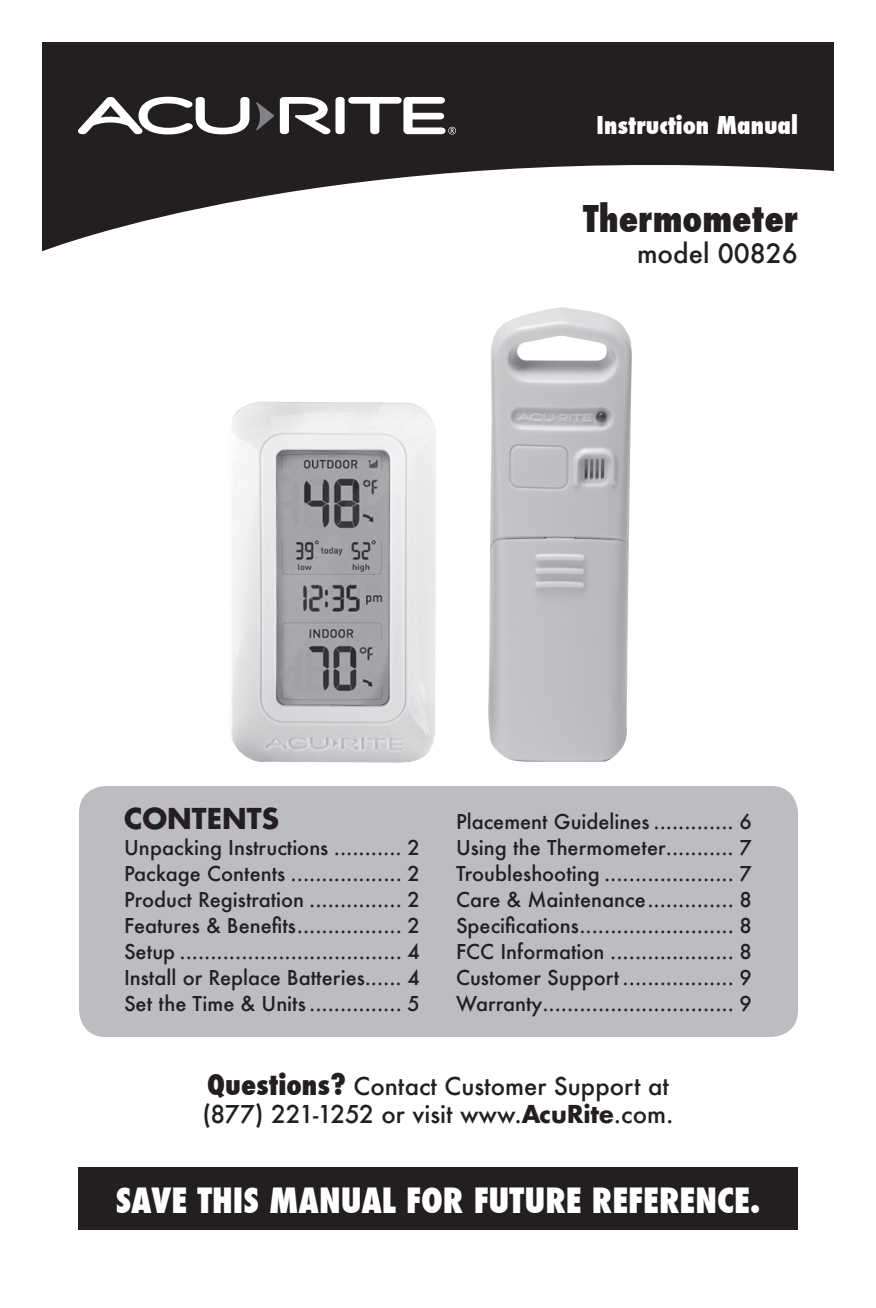
<style>
.page{position:relative;width:876px;height:1308px;background:#fff}
.page>*{position:absolute;margin:0;border:0;box-sizing:border-box;transform-origin:0 0}
.t1{font:800 condensed 36px "Futura";color:#231f20}
.t2{font:800 condensed 34px "Futura";color:#fff}
.t3{font:700 28px "Futura";color:#231f20}
.t4{font:500 26px "Futura";color:#231f20}
.t5{font:500 24px "Futura";color:#231f20}
.t6{font:800 condensed 24px "Futura";color:#fff}
.t7{font:500 20px/26px "Futura";color:#231f20;text-align:justify}
.s1{font-weight:800;font-stretch:condensed;font-size:28px}
.s2{font-weight:700}
</style>
<div class="page">
<svg style="left:42px;top:42px;width:792px;height:209px;fill:#231f20"></svg>
<svg style="left:256px;top:102px;width:18px;height:28px"></svg>
<svg style="left:280px;top:97px;width:176px;height:38px"></svg>
<svg style="left:78px;top:97px;width:171px;height:37px"></svg>
<img style="left:230px;top:401px;width:206px;height:362px">
<img style="left:488px;top:307px;width:144px;height:455px">
<div style="left:79px;top:786px;width:719px;height:251px;background:#bcbdc0;border-radius:27px"></div>
<div style="left:78px;top:1167px;width:720px;height:63px;background:#231f20"></div>
<p class="t6" style="left:597px;top:109px;width:203px">Instruction Manual</p>
<h2 class="t1" style="left:583px;top:194px;width:216px">Thermometer</h2>
<p class="t4" style="left:637px;top:235px;width:162px">model 00826</p>
<p class="t3" style="left:124px;top:799px;width:157px">CONTENTS</p>
<p class="t7" style="left:124px;top:834px;width:298px">Unpacking Instructions ........... 2<br>Package Contents .................. 2<br>Product Registration ............... 2<br>Features &amp; Benefits................. 2<br>Setup .................................... 4<br>Install or Replace Batteries...... 4<br>Set the Time &amp; Units ............... 5</p>
<p class="t7" style="left:456px;top:808px;width:298px">Placement Guidelines ............. 6<br>Using the Thermometer........... 7<br>Troubleshooting ..................... 7<br>Care &amp; Maintenance.............. 8<br>Specifications......................... 8<br>FCC Information .................... 8<br>Customer Support .................. 9<br>Warranty............................... 9</p>
<p class="t5" style="left:207px;top:1069px;width:463px"><span class="s1">Questions?</span> Contact Customer Support at</p>
<p class="t5" style="left:202px;top:1098px;width:473px">(877) 221-1252 or visit www.<span class="s2">AcuRite</span>.com.</p>
<p class="t2" style="left:116px;top:1177px;width:646px">SAVE THIS MANUAL FOR FUTURE REFERENCE.</p>
</div>
